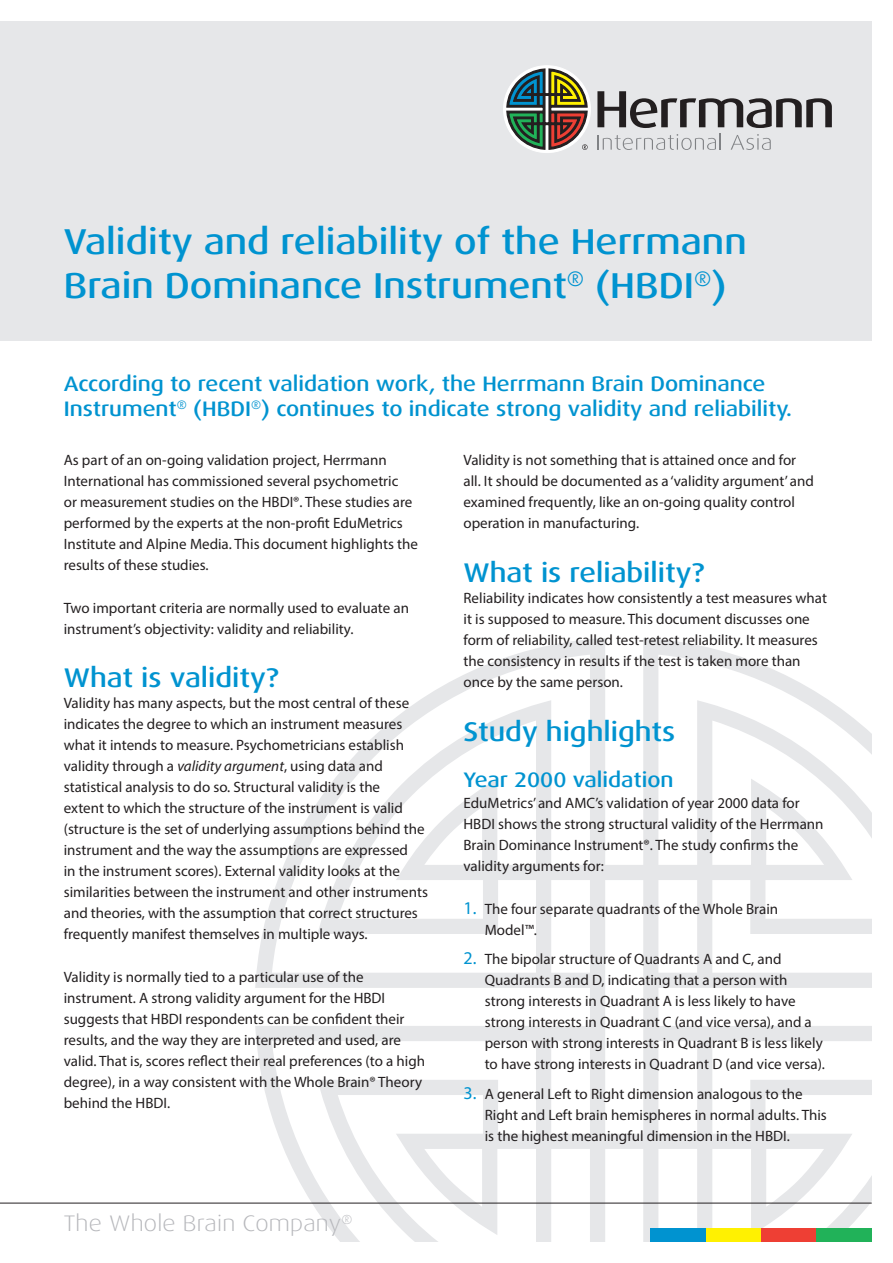
<style>
.page{position:relative;width:893px;height:1263px;background:#fff}
.page>*{position:absolute;margin:0;border:0;box-sizing:border-box;transform-origin:0 0}
.t1{font:500 36px/43.2px "Dax Wide";color:#0093d0}
._05-Body_Heading_1{font:500 27px "Dax Wide";color:#0093d0}
.t2{font:300 22.5px "Dax Wide";letter-spacing:.01em;color:#b6b7bb}
._05-Body_Heading_2{font:500 21px/25.2px "Dax Wide";color:#0093d0}
._05-Body_Text{font:15px/21px "Myriad Pro";color:#231f20}
.s1{font-style:italic}
.s2{font-size:18px;color:#0093d0}
</style>
<div class="page">
<svg style="left:255px;top:638px;width:617px;height:604px"></svg>
<svg style="left:272px;top:655px;width:318px;height:318px"></svg>
<svg style="left:338px;top:720px;width:198px;height:199px"></svg>
<svg style="left:551px;top:880px;width:39px;height:93px"></svg>
<svg style="left:658px;top:655px;width:214px;height:318px"></svg>
<svg style="left:712px;top:720px;width:160px;height:199px"></svg>
<svg style="left:272px;top:1041px;width:318px;height:201px"></svg>
<svg style="left:338px;top:1095px;width:198px;height:147px"></svg>
<svg style="left:658px;top:1041px;width:214px;height:187px"></svg>
<div style="left:0;top:21px;width:872px;height:319px;background:#e6e7e9"></div>
<hr style="left:0;top:1203px;width:872px;height:1px;background:#231f20">
<svg style="left:597px;top:91px;width:235px;height:59px"></svg>
<svg style="left:506px;top:68px;width:82px;height:83px;background:#7b806e"></svg>
<div style="left:651px;top:1228px;width:55px;height:14px;background:#0093d0"></div>
<div style="left:706px;top:1228px;width:55px;height:14px;background:#fff101"></div>
<div style="left:761px;top:1228px;width:55px;height:14px;background:#ee3f34"></div>
<div style="left:816px;top:1228px;width:56px;height:14px;background:#21b259"></div>
<p class="t1" style="left:64px;top:221px;width:684px">Validity and reliability of the Herrmann<br>Brain Dominance Instrument<sup>®</sup> (HBDI<sup>®</sup>)</p>
<p class="_05-Body_Heading_2" style="left:64px;top:371px;width:730px">According to recent validation work, the Herrmann Brain Dominance<br>Instrument<sup>®</sup> (HBDI<sup>®</sup>) continues to indicate strong validity and reliability.</p>
<p class="_05-Body_Text" style="left:64px;top:450px;width:356px">As part of an on-going validation project, Herrmann International has commissioned several psychometric<br>or measurement studies on the HBDI®. These studies are performed by the experts at the non-profit EduMetrics Institute and Alpine Media. This document highlights the results of these studies.</p>
<p class="_05-Body_Text" style="left:64px;top:597px;width:347px">Two important criteria are normally used to evaluate an instrument’s objectivity: validity and reliability.</p>
<p class="_05-Body_Heading_1" style="left:64px;top:662px;width:216px">What is validity?</p>
<p class="_05-Body_Text" style="left:64px;top:693px;width:366px">Validity has many aspects, but the most central of these indicates the degree to which an instrument measures what it intends to measure. Psychometricians establish validity through a <span class="s1">validity argument</span>, using data and statistical analysis to do so. Structural validity is the<br>extent to which the structure of the instrument is valid (structure is the set of underlying assumptions behind the instrument and the way the assumptions are expressed<br>in the instrument scores). External validity looks at the similarities between the instrument and other instruments and theories, with the assumption that correct structures frequently manifest themselves in multiple ways.</p>
<p class="_05-Body_Text" style="left:64px;top:966px;width:363px">Validity is normally tied to a particular use of the instrument. A strong validity argument for the HBDI suggests that HBDI respondents can be confident their results, and the way they are interpreted and used, are valid. That is, scores reflect their real preferences (to a high degree), in a way consistent with the Whole Brain® Theory behind the HBDI.</p>
<h3 class="t2" style="left:64px;top:1210px;width:290px">The Whole Brain Company<sup>®</sup></h3>
<p class="_05-Body_Text" style="left:463px;top:450px;width:352px">Validity is not something that is attained once and for all. It should be documented as a ‘validity argument’ and examined frequently, like an on-going quality control operation in manufacturing.</p>
<p class="_05-Body_Heading_1" style="left:463px;top:557px;width:242px">What is reliability?</p>
<p class="_05-Body_Text" style="left:463px;top:587px;width:365px">Reliability indicates how consistently a test measures what it is supposed to measure. This document discusses one form of reliability, called test-retest reliability. It measures the consistency in results if the test is taken more than once by the same person.</p>
<p class="_05-Body_Heading_1" style="left:463px;top:716px;width:213px">Study highlights</p>
<p class="_05-Body_Heading_2" style="left:463px;top:767px;width:212px">Year 2000 validation</p>
<p class="_05-Body_Text" style="left:463px;top:792px;width:362px">EduMetrics’ and AMC’s validation of year 2000 data for HBDI shows the strong structural validity of the Herrmann Brain Dominance Instrument®. The study confirms the validity arguments for:</p>
<p class="_05-Body_Text" style="left:485px;top:898px;width:295px;text-indent:-21px"><span class="s2">1.</span> The four separate quadrants of the Whole Brain<br>Model™.</p>
<p class="_05-Body_Text" style="left:485px;top:948px;width:342px;text-indent:-21px"><span class="s2">2.</span> The bipolar structure of Quadrants A and C, and Quadrants B and D, indicating that a person with strong interests in Quadrant A is less likely to have strong interests in Quadrant C (and vice versa), and a person with strong interests in Quadrant B is less likely to have strong interests in Quadrant D (and vice versa).</p>
<p class="_05-Body_Text" style="left:485px;top:1083px;width:343px;text-indent:-21px"><span class="s2">3.</span> A general Left to Right dimension analogous to the<br>Right and Left brain hemispheres in normal adults. This is the highest meaningful dimension in the HBDI.</p>
</div>
